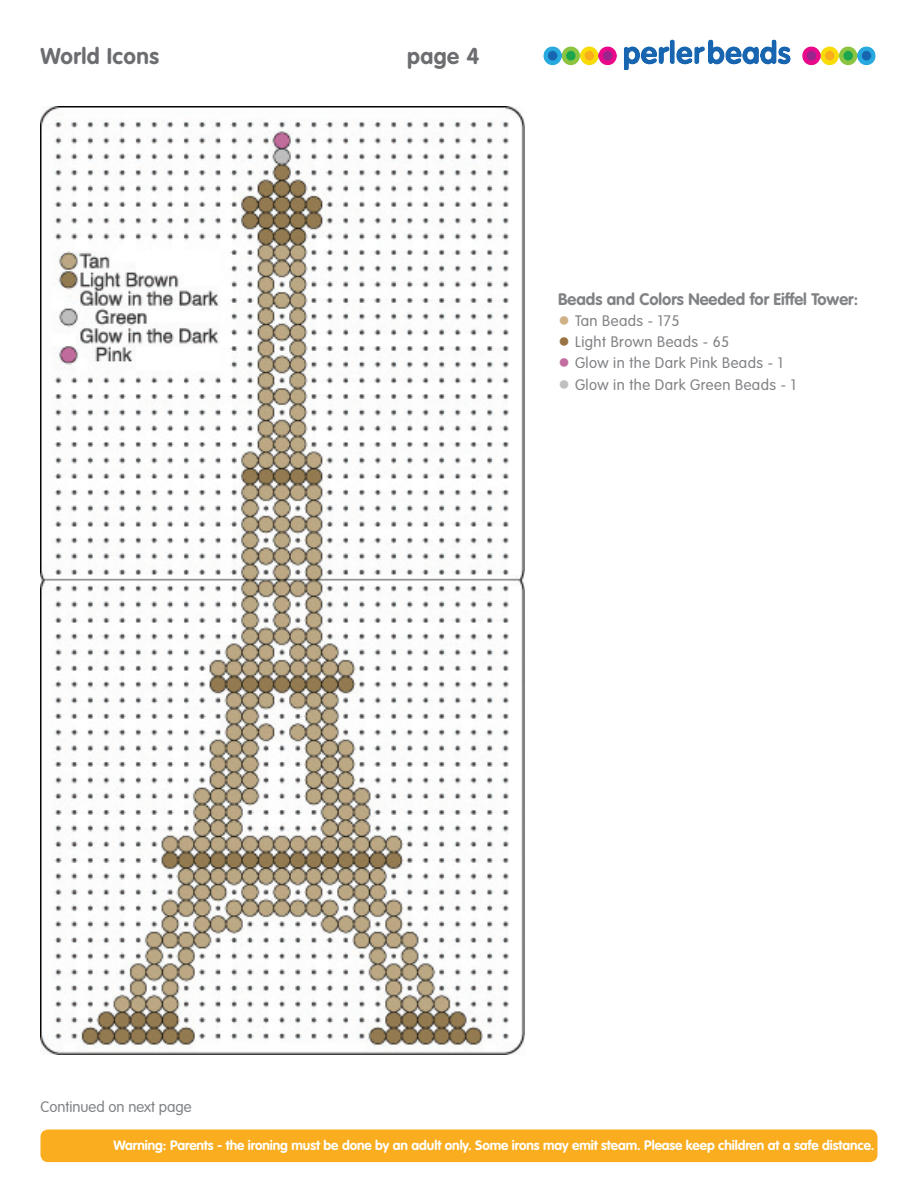
<style>
.page{position:relative;width:918px;height:1188px;background:#fff}
.page>*{position:absolute;margin:0;border:0;box-sizing:border-box;transform-origin:0 0}
.t1{font:700 22.5px "VAG Rounded";letter-spacing:.02em;color:#6c6d70}
.t2{font:700 16.5px "VAG Rounded";color:#808285}
.t3{font:300 15px "VAG Rounded";letter-spacing:.03em;color:#808285}
.t4{font:300 15px "VAG Rounded";color:#808285}
.t5{font:700 13.5px "VAG Rounded";letter-spacing:-.005em;color:#fff}
.s1{font-size:24px;color:#d0b185}
.s2{font-size:24px;color:#9a7345}
.s3{font-size:24px;color:#c16d9f}
.s4{font-size:24px;color:#bfc0c0}
</style>
<div class="page">
<div style="left:41px;top:1130px;width:837px;height:32px;background:#faad1e;border-radius:8px"></div>
<img style="left:543px;top:39px;width:333px;height:31px">
<img style="left:40px;top:106px;width:485px;height:948px">
<h1 class="t1" style="left:40px;top:43px;width:120px">World Icons</h1>
<h1 class="t1" style="left:407px;top:43px;width:74px">page 4</h1>
<p class="t2" style="left:558px;top:289px;width:302px">Beads and Colors Needed for Eiffel Tower:</p>
<p class="t3" style="left:558px;top:312px;width:123px"><span class="s1">•</span> Tan Beads - 175</p>
<p class="t3" style="left:558px;top:333px;width:173px"><span class="s2">•</span> Light Brown Beads - 65</p>
<p class="t3" style="left:558px;top:355px;width:226px"><span class="s3">•</span> Glow in the Dark Pink Beads - 1</p>
<p class="t3" style="left:558px;top:376px;width:239px"><span class="s4">•</span> Glow in the Dark Green Beads - 1</p>
<p class="t4" style="left:40px;top:1098px;width:153px">Continued on next page</p>
<p class="t5" style="left:114px;top:1137px;width:762px">Warning: Parents - the ironing must be done by an adult only. Some irons may emit steam. Please keep children at a safe distance.</p>
</div>
